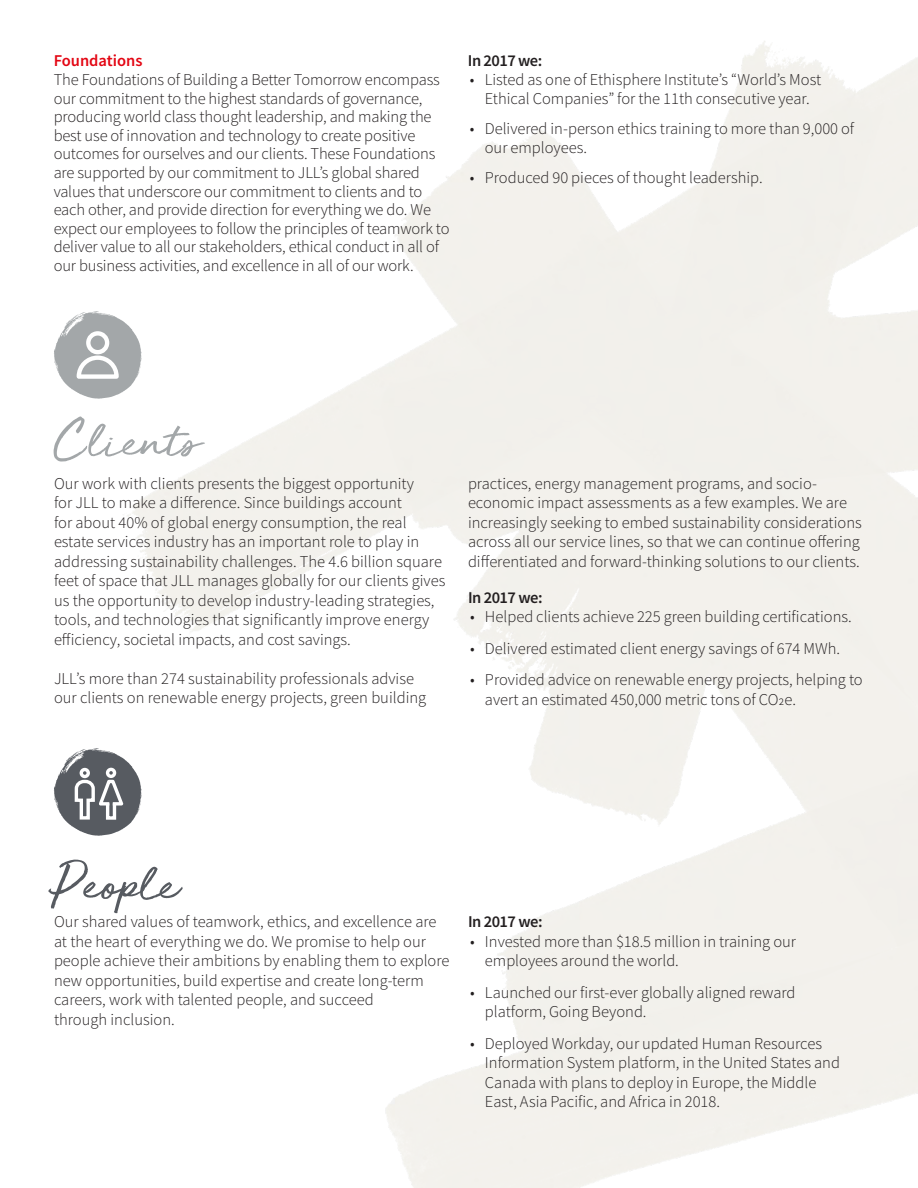
<style>
.page{position:relative;width:918px;height:1188px;background:#fff}
.page>*{position:absolute;margin:0;border:0;box-sizing:border-box;transform-origin:0 0}
.t1{font:55.5px "JLL Hand";letter-spacing:-.03em;color:#a3a7a9}
.t2{font:55.5px "JLL Hand";letter-spacing:-.03em;color:#575b61}
.t3{font:300 16.5px/19.5px "Source Sans Pro";color:#231f20}
.t4{font:600 16.5px "Source Sans Pro";letter-spacing:-.03em;color:#231f20}
.t5{font:600 16.5px "Source Sans Pro";color:#e30613}
</style>
<div class="page">
<svg style="left:54px;top:311px;width:87px;height:88px"></svg>
<svg style="left:54px;top:748px;width:87px;height:88px"></svg>
<p class="t5" style="left:54px;top:50px;width:90px">Foundations</p>
<p class="t3" style="left:54px;top:70px;width:397px;line-height:18.6px">The Foundations of Building a Better Tomorrow encompass our commitment to the highest standards of governance, producing world class thought leadership, and making the best use of innovation and technology to create positive outcomes for ourselves and our clients. These Foundations are supported by our commitment to JLL’s global shared values that underscore our commitment to clients and to each other, and provide direction for everything we do. We expect our employees to follow the principles of teamwork to deliver value to all our stakeholders, ethical conduct in all of our business activities, and excellence in all of our work.</p>
<p class="t4" style="left:468px;top:50px;width:76px">In 2017 we:</p>
<p class="t3" style="left:470px;top:70px;width:353px;line-height:18.6px;text-align:center">• Listed as one of Ethisphere Institute’s “World’s Most<br>Ethical Companies” for the 11th consecutive year.</p>
<p class="t3" style="left:485px;top:119px;width:371px;line-height:18.6px;text-indent:-15px">• Delivered in-person ethics training to more than 9,000 of our employees.</p>
<p class="t3" style="left:470px;top:168px;width:294px">• Produced 90 pieces of thought leadership.</p>
<p class="t1" style="left:54px;top:401px;width:147px">Clients</p>
<p class="t3" style="left:54px;top:474px;width:393px">Our work with clients presents the biggest opportunity<br>for JLL to make a difference. Since buildings account<br>for about 40% of global energy consumption, the real estate services industry has an important role to play in addressing sustainability challenges. The 4.6 billion square feet of space that JLL manages globally for our clients gives us the opportunity to develop industry-leading strategies, tools, and technologies that significantly improve energy efficiency, societal impacts, and cost savings.</p>
<p class="t3" style="left:54px;top:669px;width:374px">JLL’s more than 274 sustainability professionals advise our clients on renewable energy projects, green building</p>
<p class="t3" style="left:468px;top:474px;width:395px">practices, energy management programs, and socio&shy;economic impact assessments as a few examples. We are increasingly seeking to embed sustainability considerations across all our service lines, so that we can continue offering differentiated and forward-thinking solutions to our clients.</p>
<p class="t4" style="left:468px;top:586px;width:76px">In 2017 we:</p>
<p class="t3" style="left:470px;top:607px;width:383px">• Helped clients achieve 225 green building certifications.</p>
<p class="t3" style="left:470px;top:639px;width:372px">• Delivered estimated client energy savings of 674 MWh.</p>
<p class="t3" style="left:485px;top:670px;width:379px;text-indent:-15px">• Provided advice on renewable energy projects, helping to avert an estimated 450,000 metric tons of CO2e.</p>
<p class="t2" style="left:54px;top:844px;width:130px">People</p>
<p class="t3" style="left:54px;top:912px;width:397px">Our shared values of teamwork, ethics, and excellence are at the heart of everything we do. We promise to help our people achieve their ambitions by enabling them to explore new opportunities, build expertise and create long-term careers, work with talented people, and succeed<br>through inclusion.</p>
<p class="t4" style="left:468px;top:911px;width:76px">In 2017 we:</p>
<p class="t3" style="left:485px;top:931px;width:313px;text-indent:-15px">• Invested more than $18.5 million in training our employees around the world.</p>
<p class="t3" style="left:485px;top:982px;width:312px;text-indent:-15px">• Launched our first-ever globally aligned reward platform, Going Beyond.</p>
<p class="t3" style="left:485px;top:1033px;width:357px;text-indent:-15px">• Deployed Workday, our updated Human Resources Information System platform, in the United States and Canada with plans to deploy in Europe, the Middle East, Asia Pacific, and Africa in 2018.</p>
</div>
